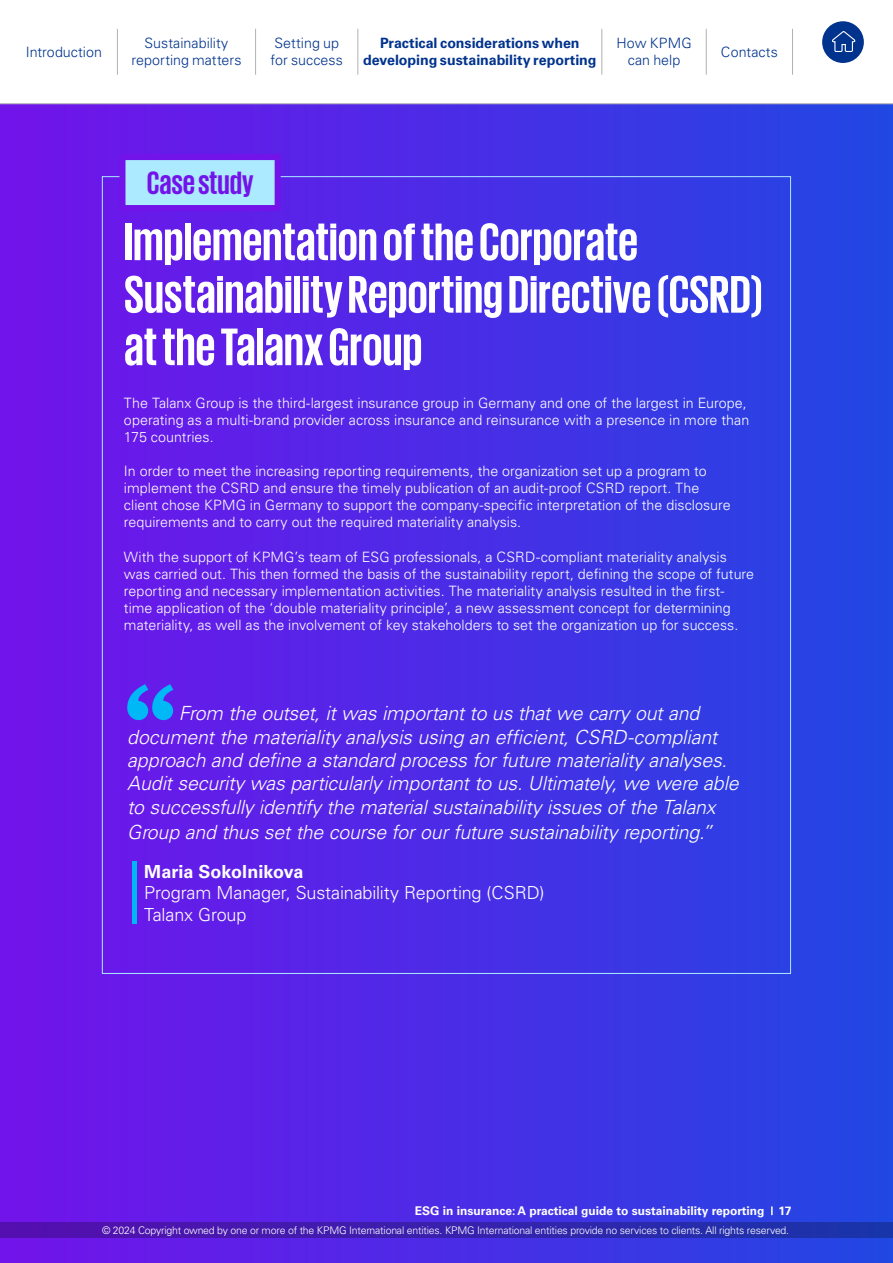
<style>
.page{position:relative;width:893px;height:1263px;background:#fff}
.page>*{position:absolute;margin:0;border:0;box-sizing:border-box;transform-origin:0 0}
.t1{font:700 54px/52.5px "KPMG";letter-spacing:-.005em;color:#fff}
.t2{font:700 33px "KPMG";color:#7213ea}
.t3{font:italic 300 19.5px/23.4px "Univers LT Std";letter-spacing:-.005em;color:#fff}
.t4{font:300 18px/21.6px "Univers LT Std";letter-spacing:-.005em;color:#fff}
.t5{font:700 18px "Univers LT Std";color:#fff}
.t6{font:300 14.25px/17.1px "Univers LT Std";color:#fff}
.t7{font:300 14.25px/17.1px "Univers LT Std";letter-spacing:.005em;color:#00338d;text-align:center}
.t8{font:700 14.25px/17.1px "Univers LT Std";letter-spacing:-.005em;color:#00338d;text-align:center}
.t9{font:700 12px "Univers LT Std";color:#fff}
.t10{font:300 10.5px "Univers LT Std";letter-spacing:-.02em;color:#fff}
</style>
<div class="page">
<div style="left:0;top:0;width:893px;height:1263px;background:linear-gradient(to right,#7413ea,#2247e2)"></div>
<div style="left:122px;top:157px;width:156px;height:51px;background:#aceaff"></div>
<div style="left:119px;top:154px;width:162px;height:57px;border:6px solid #7213ea"></div>
<svg style="left:127px;top:684px;width:46px;height:36px;background:#2b74ef"></svg>
<hr style="left:132px;top:861px;width:4px;height:63px;background:#00b8f5">
<svg style="left:771px;top:1206px;width:2px;height:9px"></svg>
<div style="left:0;top:1222px;width:893px;height:16px;background:linear-gradient(to right,#570db0,#1935aa)"></div>
<svg style="left:0;top:0;width:893px;height:104px"></svg>
<div style="left:822px;top:21px;width:42px;height:42px;background:#00338d;border-radius:50%"></div>
<svg style="left:832px;top:31px;width:24px;height:21px"></svg>
<hr style="left:117px;top:29px;width:1px;height:46px;background:#b2b2b2">
<hr style="left:255px;top:29px;width:1px;height:46px;background:#b2b2b2">
<hr style="left:358px;top:29px;width:1px;height:46px;background:#b2b2b2">
<hr style="left:601px;top:29px;width:1px;height:46px;background:#b2b2b2">
<hr style="left:706px;top:29px;width:1px;height:46px;background:#b2b2b2">
<hr style="left:792px;top:29px;width:1px;height:46px;background:#b2b2b2">
<div style="left:363px;top:29px;width:234px;height:46px;background:#fff"></div>
<p class="t7" style="left:26px;top:43px;width:78px">Introduction</p>
<p class="t7" style="left:271px;top:35px;width:74px;text-align:left">Setting up for success</p>
<p class="t7" style="left:386px;top:35px;width:82px">Practical con</p>
<p class="t7" style="left:509px;top:35px;width:67px">ions when</p>
<p class="t7" style="left:131px;top:35px;width:111px">Sustainability reporting matters</p>
<p class="t8" style="left:363px;top:35px;width:235px">Practical considerations when developing sustainability reporting</p>
<p class="t7" style="left:372px;top:52px;width:111px">developing sustai</p>
<p class="t7" style="left:511px;top:52px;width:78px">ity reporting</p>
<p class="t7" style="left:616px;top:35px;width:77px">How KPMG can help</p>
<p class="t7" style="left:721px;top:43px;width:58px">Contacts</p>
<h2 class="t2" style="left:147px;top:167px;width:108px">Case study</h2>
<h1 class="t1" style="left:124px;top:214px;width:641px">Implementation of the Corporate<br>Sustainability Reporting Directive (CSRD) at the Talanx Group</h1>
<p class="t6" style="left:124px;top:394px;width:627px">The Talanx Group is the third-largest insurance group in Germany and one of the largest in Europe, operating as a multi-brand provider across insurance and reinsurance with a presence in more than<br>175 countries.</p>
<p class="t6" style="left:124px;top:462px;width:608px">In order to meet the increasing reporting requirements, the organization set up a program to implement the CSRD and ensure the timely publication of an audit-proof CSRD report. The client chose KPMG in Germany to support the company-specific interpretation of the disclosure requirements and to carry out the required materiality analysis.</p>
<p class="t6" style="left:124px;top:548px;width:632px">With the support of KPMG’s team of ESG professionals, a CSRD-compliant materiality analysis was carried out. This then formed the basis of the sustainability report, defining the scope of future reporting and necessary implementation activities. The materiality analysis resulted in the first&shy;time application of the ‘double materiality principle’, a new assessment concept for determining materiality, as well as the involvement of key stakeholders to set the organization up for success.</p>
<p class="t3" style="left:127px;top:702px;width:613px;text-indent:51px">From the outset, it was important to us that we carry out and document the materiality analysis using an efficient, CSRD-compliant approach and define a standard process for future materiality analyses.<br>Audit security was particularly important to us. Ultimately, we were able to successfully identify the material sustainability issues of the Talanx</p>
<h3 class="t3" style="left:127px;top:820px;width:587px">Group and thus set the course for our future sustainability reporting.”</h3>
<p class="t5" style="left:144px;top:861px;width:161px">Maria Sokolnikova</p>
<p class="t4" style="left:144px;top:882px;width:402px">Program Manager, Sustainability Reporting (CSRD)<br>Talanx Group</p>
<p class="t9" style="left:415px;top:1204px;width:378px">ESG in insurance: A practical guide to sustainability reporting 17</p>
<p class="t10" style="left:102px;top:1224px;width:689px">© 2024 Copyright owned by one or more of the KPMG International entities. KPMG International entities provide no services to clients. All rights reserved.</p>
</div>
